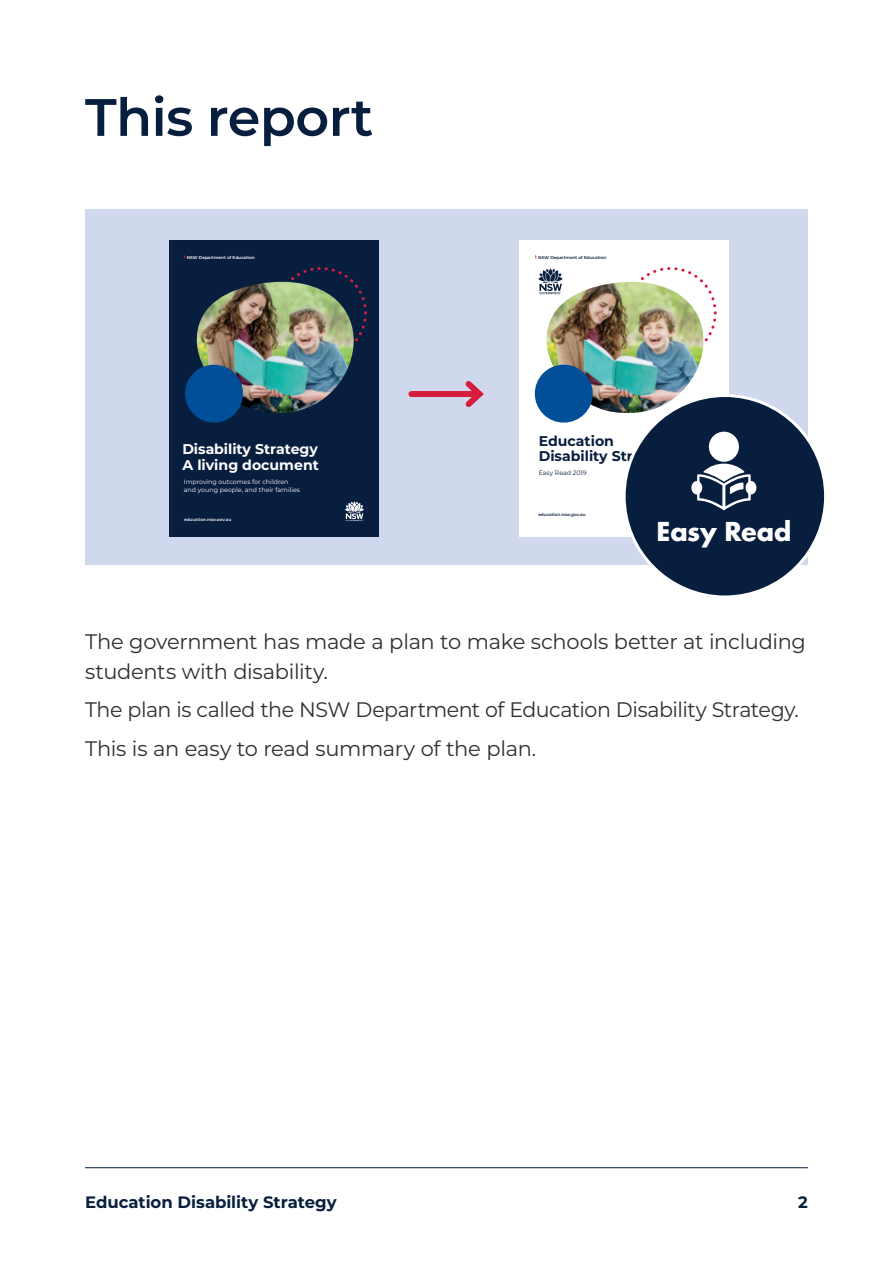
<style>
.page{position:relative;width:893px;height:1263px;background:#fff}
.page>*{position:absolute;margin:0;border:0;box-sizing:border-box;transform-origin:0 0}
.Heading_1{font:600 52.5px "Montserrat";letter-spacing:-.01em;color:#081e3f}
.Body{font:700 25.35px "Futura";letter-spacing:-.025em;color:#fff}
.Body_Use{font:21px/30px "Montserrat";letter-spacing:-.02em;color:#312f30}
.t1{font:700 16.5px "Montserrat";letter-spacing:-.005em;color:#081e3f}
.t2{font:700 14.1px/15.9px "Montserrat";color:#fff}
.t3{font:700 14.1px/15.9px "Montserrat";color:#081e3f}
.t4{font:6.3px/7.4px "Montserrat";color:#fff}
.t5{font:6.3px "Montserrat";color:#081e3f}
.t6{font:600 4.2px "Montserrat";color:#fff}
.t7{font:600 4.2px "Montserrat";color:#081e3f}
</style>
<div class="page">
<hr style="left:85px;top:1167px;width:723px;height:1px;background:#081e3f">
<div style="left:85px;top:209px;width:723px;height:355px;background:#cfd8ed"></div>
<div style="left:169px;top:240px;width:209px;height:297px;background:#081e3f"></div>
<svg style="left:276px;top:267px;width:91px;height:68px"></svg>
<img style="left:196px;top:282px;width:165px;height:131px">
<svg style="left:185px;top:362px;width:61px;height:61px"></svg>
<svg style="left:345px;top:501px;width:19px;height:20px"></svg>
<div style="left:519px;top:240px;width:209px;height:297px;background:#fff"></div>
<svg style="left:538px;top:268px;width:24px;height:14px"></svg>
<svg style="left:627px;top:267px;width:90px;height:68px"></svg>
<img style="left:539px;top:282px;width:172px;height:131px">
<svg style="left:534px;top:362px;width:62px;height:61px"></svg>
<div style="left:624px;top:395px;width:202px;height:202px;background:#081e3f;border-radius:50%"></div>
<div style="left:709px;top:432px;width:30px;height:30px;background:#fff;border-radius:50%"></div>
<svg style="left:691px;top:464px;width:60px;height:46px"></svg>
<div style="left:691px;top:481px;width:11px;height:13px;background:#fff;border-radius:50%"></div>
<div style="left:746px;top:481px;width:10px;height:13px;background:#fff;border-radius:50%"></div>
<div style="left:411px;top:391px;width:68px;height:6px;background:#d71d3d"></div>
<svg style="left:465px;top:381px;width:19px;height:26px"></svg>
<h1 class="Heading_1" style="left:85px;top:80px;width:290px">This report</h1>
<p class="t6" style="left:187px;top:254px;width:70px">NSW Department of Education</p>
<p class="t2" style="left:183px;top:440px;width:138px">Disability Strategy<br>A living document</p>
<p class="t4" style="left:184px;top:478px;width:118px">Improving outcomes for children and young people, and their families</p>
<p class="t6" style="left:184px;top:516px;width:49px">education.nsw.gov.au</p>
<p class="t7" style="left:538px;top:254px;width:70px">NSW Department of Education</p>
<p class="t3" style="left:539px;top:432px;width:137px">Education<br>Disability Strategy</p>
<p class="t5" style="left:539px;top:468px;width:50px">Easy Read 2019</p>
<p class="t7" style="left:538px;top:511px;width:49px">education.nsw.gov.au</p>
<p class="Body" style="left:656px;top:513px;width:137px">Easy Read</p>
<p class="Body_Use" style="left:85px;top:625px;width:722px">The government has made a plan to make schools better at including students with disability.</p>
<p class="Body_Use" style="left:85px;top:694px;width:715px">The plan is called the NSW Department of Education Disability Strategy.</p>
<p class="Body_Use" style="left:85px;top:732px;width:453px">This is an easy to read summary of the plan.</p>
<p class="t1" style="left:85px;top:1190px;width:253px">Education Disability Strategy</p>
<p class="t1" style="left:798px;top:1190px;width:11px">2</p>
</div>
